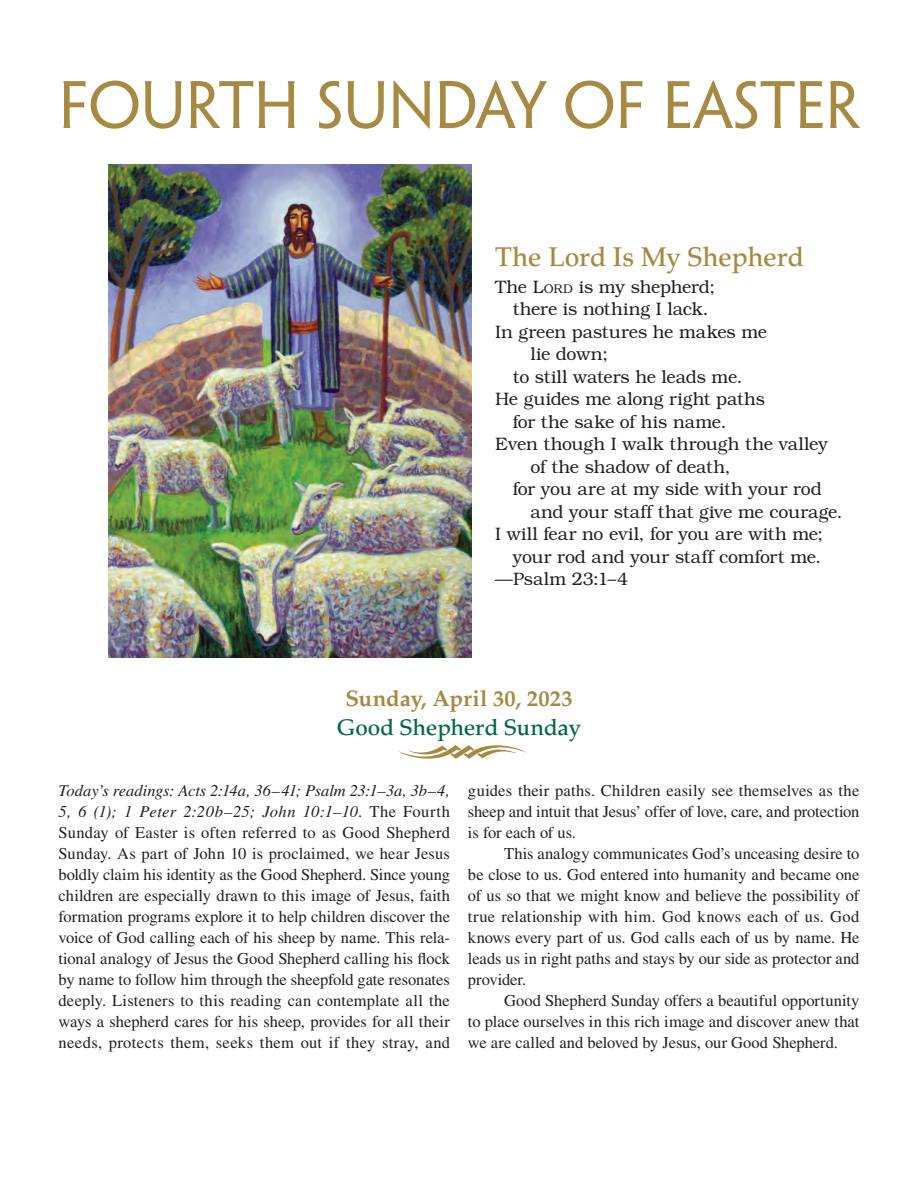
<style>
.page{position:relative;width:918px;height:1188px;background:#fff}
.page>*{position:absolute;margin:0;border:0;box-sizing:border-box;transform-origin:0 0}
.week__EASTR{font:60px "Penumbra Flare Std";color:#a78942}
.prayer_h1__EASTR{font:500 27px "Palatino LT Std";letter-spacing:-.01em;color:#a78942}
.h1__front_EASTR{font:700 22.5px "Palatino LT Std";letter-spacing:.005em;color:#a78942}
.h2__front_ADVNT__CH{font:500 22.5px "Palatino LT Std";letter-spacing:-.01em;color:#026a43}
.prayer__front{font:300 18px/22.5px "Bookman Std";letter-spacing:-.005em;color:#231f20}
.para__front{font:16.5px/21px "Times LT Std";letter-spacing:.005em;color:#231f20;text-align:justify}
.para__indentfront{font:16.5px/21px "Times LT Std";letter-spacing:-.005em;color:#231f20;text-align:justify}
.s1{font-size:12.6px}
.s2{font-style:italic}
</style>
<div class="page">
<svg style="left:398px;top:745px;width:128px;height:14px"></svg>
<img style="left:109px;top:165px;width:362px;height:492px">
<p class="week__EASTR" style="left:59px;top:70px;width:802px">FOURTH SUNDAY OF EASTER</p>
<p class="prayer_h1__EASTR" style="left:495px;top:241px;width:310px">The Lord Is My Shepherd</p>
<p class="prayer__front" style="left:495px;top:275px;width:222px">The L<span class="s1">ord</span> is my shepherd;</p>
<p class="prayer__front" style="left:513px;top:298px;width:197px">there is nothing I lack.</p>
<p class="prayer__front" style="left:530px;top:320px;width:238px;text-indent:-35px">In green pastures he makes me lie down;</p>
<p class="prayer__front" style="left:513px;top:365px;width:231px">to still waters he leads me.</p>
<p class="prayer__front" style="left:495px;top:388px;width:272px">He guides me along right paths</p>
<p class="prayer__front" style="left:513px;top:410px;width:215px">for the sake of his name.</p>
<p class="prayer__front" style="left:530px;top:433px;width:299px;text-indent:-35px">Even though I walk through the valley of the shadow of death,</p>
<p class="prayer__front" style="left:530px;top:478px;width:314px;text-indent:-18px">for you are at my side with your rod and your staff that give me courage.</p>
<p class="prayer__front" style="left:495px;top:523px;width:330px">I will fear no evil, for you are with me;</p>
<p class="prayer__front" style="left:513px;top:545px;width:310px">your rod and your staff comfort me.</p>
<p class="prayer__front" style="left:495px;top:568px;width:135px">—Psalm 23:1–4</p>
<p class="h1__front_EASTR" style="left:345px;top:686px;width:229px">Sunday, April 30, 2023</p>
<p class="h2__front_ADVNT__CH" style="left:337px;top:714px;width:245px">Good Shepherd Sunday</p>
<p class="para__front" style="left:58px;top:780px;width:393px"><span class="s2">Today’s readings: Acts 2:14a, 36–41; Psalm 23:1–3a, 3b–4, 5, 6 (1); 1 Peter 2:20b–25; John 10:1–10</span>. The Fourth Sunday of Easter is often referred to as Good Shepherd Sunday. As part of John 10 is proclaimed, we hear Jesus boldly claim his identity as the Good Shepherd. Since young children are especially drawn to this image of Jesus, faith formation programs explore it to help children discover the voice of God calling each of his sheep by name. This rela&shy;tional analogy of Jesus the Good Shepherd calling his flock by name to follow him through the sheepfold gate resonates deeply. Listeners to this reading can contemplate all the ways a shepherd cares for his sheep, provides for all their needs, protects them, seeks them out if they stray, and</p>
<p class="para__front" style="left:468px;top:780px;width:393px">guides their paths. Children easily see themselves as the sheep and intuit that Jesus’ offer of love, care, and protection is for each of us.</p>
<p class="para__indentfront" style="left:468px;top:843px;width:393px;text-indent:36px">This analogy communicates God’s unceasing desire to be close to us. God entered into humanity and became one of us so that we might know and believe the possibility of true relationship with him. God knows each of us. God knows every part of us. God calls each of us by name. He leads us in right paths and stays by our side as protector and provider.</p>
<p class="para__indentfront" style="left:468px;top:990px;width:393px;text-indent:36px">Good Shepherd Sunday offers a beautiful opportunity to place ourselves in this rich image and discover anew that we are called and beloved by Jesus, our Good Shepherd.</p>
</div>
